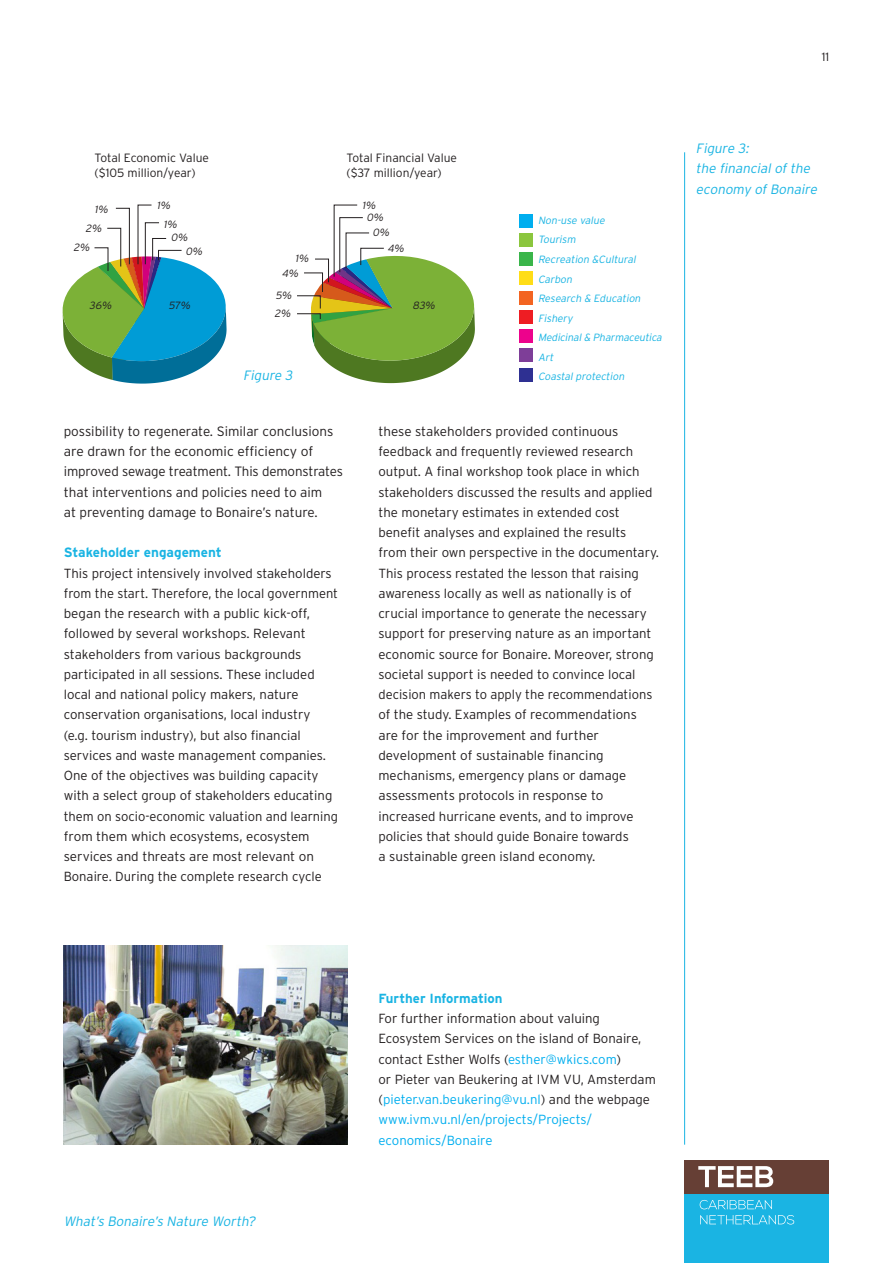
<style>
.page{position:relative;width:893px;height:1263px;background:#fff}
.page>*{position:absolute;margin:0;border:0;box-sizing:border-box;transform-origin:0 0}
.Bodytekst{font:300 13.5px/20.2px "Interstate";color:#231f20}
.Fotobijschrft{font:italic 300 13.5px/20.2px "Interstate";color:#1ab4e3}
.Bodytekst-2{font:700 13.5px "Interstate";color:#1ab4e3}
.Bodytekst-3{font:300 13.2px/20.2px "Interstate";color:#231f20}
.Bodytekst-4{font:700 13.2px "Interstate";color:#1ab4e3}
.Bodytekst-5{font:300 13.2px "Interstate";color:#00aeef}
.Bodytekst-6{font:300 12px "Interstate";color:#231f20}
.Fotobijschrft-2{font:italic 300 10.5px "Interstate";color:#1ab4e3}
.Fotobijschrft-3{font:italic 300 10.5px "Interstate";color:#231f20}
.s1{color:#00aeef}
</style>
<div class="page">
<hr style="left:684px;top:152px;width:1px;height:993px;background:#1ab4e3">
<div style="left:685px;top:1193px;width:144px;height:70px;background:#1ab4e3"></div>
<div style="left:685px;top:1160px;width:144px;height:33px;background:#663f35"></div>
<svg style="left:700px;top:1215px;width:94px;height:9px"></svg>
<svg style="left:700px;top:1200px;width:72px;height:9px"></svg>
<svg style="left:698px;top:1166px;width:75px;height:21px"></svg>
<img style="left:64px;top:945px;width:283px;height:199px">
<div style="left:520px;top:330px;width:13px;height:13px;background:#ed028c"></div>
<div style="left:520px;top:349px;width:13px;height:13px;background:#7e3e98"></div>
<div style="left:520px;top:310px;width:13px;height:13px;background:#ee1d23"></div>
<div style="left:520px;top:291px;width:13px;height:13px;background:#f36421"></div>
<div style="left:520px;top:272px;width:13px;height:13px;background:#ffdd17"></div>
<div style="left:520px;top:233px;width:13px;height:13px;background:#8bc63e"></div>
<div style="left:520px;top:253px;width:13px;height:13px;background:#3ab54a"></div>
<div style="left:520px;top:214px;width:13px;height:13px;background:#00aeef"></div>
<div style="left:520px;top:368px;width:13px;height:13px;background:#2e3092"></div>
<svg style="left:297px;top:204px;width:178px;height:179px"></svg>
<svg style="left:62px;top:204px;width:165px;height:180px"></svg>
<p class="Bodytekst-6" style="left:94px;top:151px;width:116px">Total Economic Value</p>
<p class="Bodytekst-6" style="left:94px;top:166px;width:103px">($105 million/year)</p>
<p class="Bodytekst-6" style="left:346px;top:151px;width:112px">Total Financial Value</p>
<p class="Bodytekst-6" style="left:346px;top:166px;width:97px">($37 million/year)</p>
<p class="Fotobijschrft-3" style="left:94px;top:203px;width:17px">1%</p>
<p class="Fotobijschrft-3" style="left:86px;top:222px;width:20px">2%</p>
<p class="Fotobijschrft-3" style="left:74px;top:241px;width:20px">2%</p>
<p class="Fotobijschrft-3" style="left:362px;top:199px;width:17px">1%</p>
<p class="Fotobijschrft-3" style="left:157px;top:199px;width:17px">1%</p>
<p class="Fotobijschrft-3" style="left:164px;top:218px;width:17px">1%</p>
<p class="Fotobijschrft-3" style="left:171px;top:231px;width:20px">0%</p>
<p class="Fotobijschrft-3" style="left:185px;top:245px;width:20px">0%</p>
<p class="Fotobijschrft-3" style="left:388px;top:242px;width:20px">4%</p>
<p class="Fotobijschrft-3" style="left:366px;top:211px;width:20px">0%</p>
<p class="Fotobijschrft-3" style="left:372px;top:226px;width:20px">0%</p>
<p class="Fotobijschrft-3" style="left:295px;top:252px;width:17px">1%</p>
<p class="Fotobijschrft-3" style="left:282px;top:267px;width:20px">4%</p>
<p class="Fotobijschrft-3" style="left:275px;top:290px;width:20px">5%</p>
<p class="Fotobijschrft-3" style="left:89px;top:299px;width:26px">36%</p>
<p class="Fotobijschrft-3" style="left:168px;top:299px;width:25px">57%</p>
<p class="Fotobijschrft-3" style="left:412px;top:299px;width:26px">83%</p>
<p class="Fotobijschrft-3" style="left:274px;top:307px;width:20px">2%</p>
<p class="Fotobijschrft" style="left:243px;top:365px;width:54px">Figure 3</p>
<p class="Fotobijschrft-2" style="left:538px;top:214px;width:70px">Non-use value</p>
<p class="Fotobijschrft-2" style="left:538px;top:234px;width:41px">Tourism</p>
<p class="Fotobijschrft-2" style="left:538px;top:253px;width:101px">Recreation &amp;Cultural</p>
<p class="Fotobijschrft-2" style="left:538px;top:273px;width:38px">Carbon</p>
<p class="Fotobijschrft-2" style="left:538px;top:292px;width:106px">Research &amp; Education</p>
<p class="Fotobijschrft-2" style="left:538px;top:312px;width:38px">Fishery</p>
<p class="Fotobijschrft-2" style="left:538px;top:331px;width:127px">Medicinal&amp; Pharmaceutica</p>
<p class="Fotobijschrft-2" style="left:538px;top:351px;width:19px">Art</p>
<p class="Fotobijschrft-2" style="left:538px;top:370px;width:90px">Coastal protection</p>
<p class="Bodytekst" style="left:64px;top:421px;width:281px">possibility to regenerate. Similar conclusions are drawn for the economic efficiency of improved sewage treatment. This demonstrates that interventions and policies need to aim</p>
<p class="Bodytekst" style="left:64px;top:502px;width:255px">at preventing damage to Bonaire’s nature.</p>
<p class="Bodytekst-2" style="left:64px;top:545px;width:160px">Stakeholder engagement</p>
<p class="Bodytekst-3" style="left:64px;top:563px;width:276px">This project intensively involved stakeholders from the start. Therefore, the local government began the research with a public kick-off, followed by several workshops. Relevant stakeholders from various backgrounds participated in all sessions. These included local and national policy makers, nature conservation organisations, local industry</p>
<p class="Bodytekst-3" style="left:64px;top:725px;width:276px">(e.g. tourism industry), but also financial services and waste management companies.<br>One of the objectives was building capacity with a select group of stakeholders educating them on socio-economic valuation and learning from them which ecosystems, ecosystem services and threats are most relevant on Bonaire. During the complete research cycle</p>
<p class="Bodytekst-3" style="left:378px;top:421px;width:276px">these stakeholders provided continuous feedback and frequently reviewed research output. A final workshop took place in which stakeholders discussed the results and applied the monetary estimates in extended cost benefit analyses and explained the results</p>
<p class="Bodytekst-3" style="left:378px;top:542px;width:282px">from their own perspective in the documentary.<br>This process restated the lesson that raising awareness locally as well as nationally is of crucial importance to generate the necessary support for preserving nature as an important economic source for Bonaire. Moreover, strong societal support is needed to convince local decision makers to apply the recommendations of the study. Examples of recommendations are for the improvement and further development of sustainable financing mechanisms, emergency plans or damage assessments protocols in response to</p>
<p class="Bodytekst-3" style="left:378px;top:806px;width:257px">increased hurricane events, and to improve policies that should guide Bonaire towards</p>
<p class="Bodytekst-3" style="left:378px;top:846px;width:218px">a sustainable green island economy.</p>
<p class="Bodytekst-6" style="left:822px;top:50px;width:9px">11</p>
<p class="Fotobijschrft" style="left:696px;top:138px;width:57px">Figure 3:</p>
<p class="Fotobijschrft" style="left:696px;top:158px;width:125px">the financial of the economy of Bonaire</p>
<p class="Fotobijschrft" style="left:64px;top:1211px;width:196px">What’s Bonaire’s Nature Worth?</p>
<p class="Bodytekst-4" style="left:378px;top:991px;width:126px">Further Information</p>
<p class="Bodytekst-3" style="left:378px;top:1008px;width:279px">For further information about valuing Ecosystem Services on the island of Bonaire, contact Esther Wolfs (<span class="s1">esther@wkics.com</span>)<br>or Pieter van Beukering at IVM VU, Amsterdam (<span class="s1">pieter.van.beukering@vu.nl</span>) and the webpage <span class="s1">www.ivm.vu.nl/en/projects/Projects/</span></p>
<p class="Bodytekst-5" style="left:378px;top:1132px;width:116px">economics/Bonaire</p>
</div>
